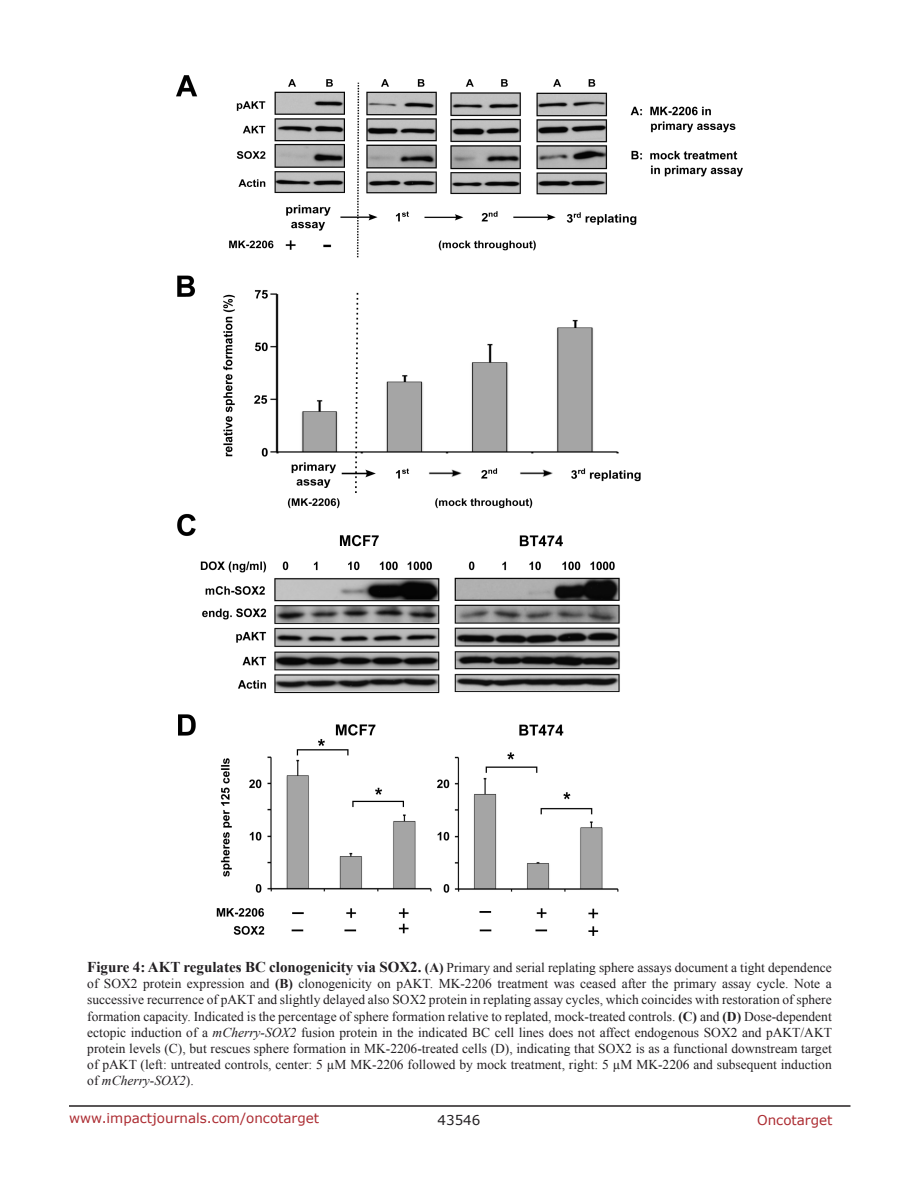
<style>
.page{position:relative;width:918px;height:1188px;background:#fff}
.page>*{position:absolute;margin:0;border:0;box-sizing:border-box;transform-origin:0 0}
.FigureText{font:13.5px/16.2px "Times New Roman";color:#221f22;text-align:justify}
.t1{font:13.5px "Verdana";color:#ac2b31}
.t2{font:13.5px "Verdana";color:#221f22}
.s1{font-weight:700;font-size:15px}
.s2{font-weight:700}
.s3{font-style:italic}
</style>
<div class="page">
<hr style="left:69px;top:1105px;width:781px;height:2px;background:#231f20">
<img style="left:176px;top:76px;width:567px;height:860px">
<p class="FigureText" style="left:87px;top:959px;width:746px"><span class="s1">Figure 4: AKT regulates BC clonogenicity via SOX2.</span> <span class="s2">(A)</span> Primary and serial replating sphere assays document a tight dependence of SOX2 protein expression and <span class="s2">(B)</span> clonogenicity on pAKT. MK-2206 treatment was ceased after the primary assay cycle. Note a successive recurrence of pAKT and slightly delayed also SOX2 protein in replating assay cycles, which coincides with restoration of sphere formation capacity. Indicated is the percentage of sphere formation relative to replated, mock-treated controls. <span class="s2">(C)</span> and <span class="s2">(D)</span> Dose-dependent ectopic induction of a <span class="s3">mCherry-SOX2</span> fusion protein in the indicated BC cell lines does not affect endogenous SOX2 and pAKT/AKT protein levels (C), but rescues sphere formation in MK-2206-treated cells (D), indicating that SOX2 is as a functional downstream target of pAKT (left: untreated controls, center: 5 µM MK-2206 followed by mock treatment, right: 5 µM MK-2206 and subsequent induction of <span class="s3">mCherry</span>-<span class="s3">SOX2</span>).</p>
<p class="t1" style="left:69px;top:1109px;width:252px">www.impactjournals.com/oncotarget</p>
<p class="t2" style="left:438px;top:1111px;width:44px">43546</p>
<p class="t1" style="left:757px;top:1111px;width:77px">Oncotarget</p>
</div>
